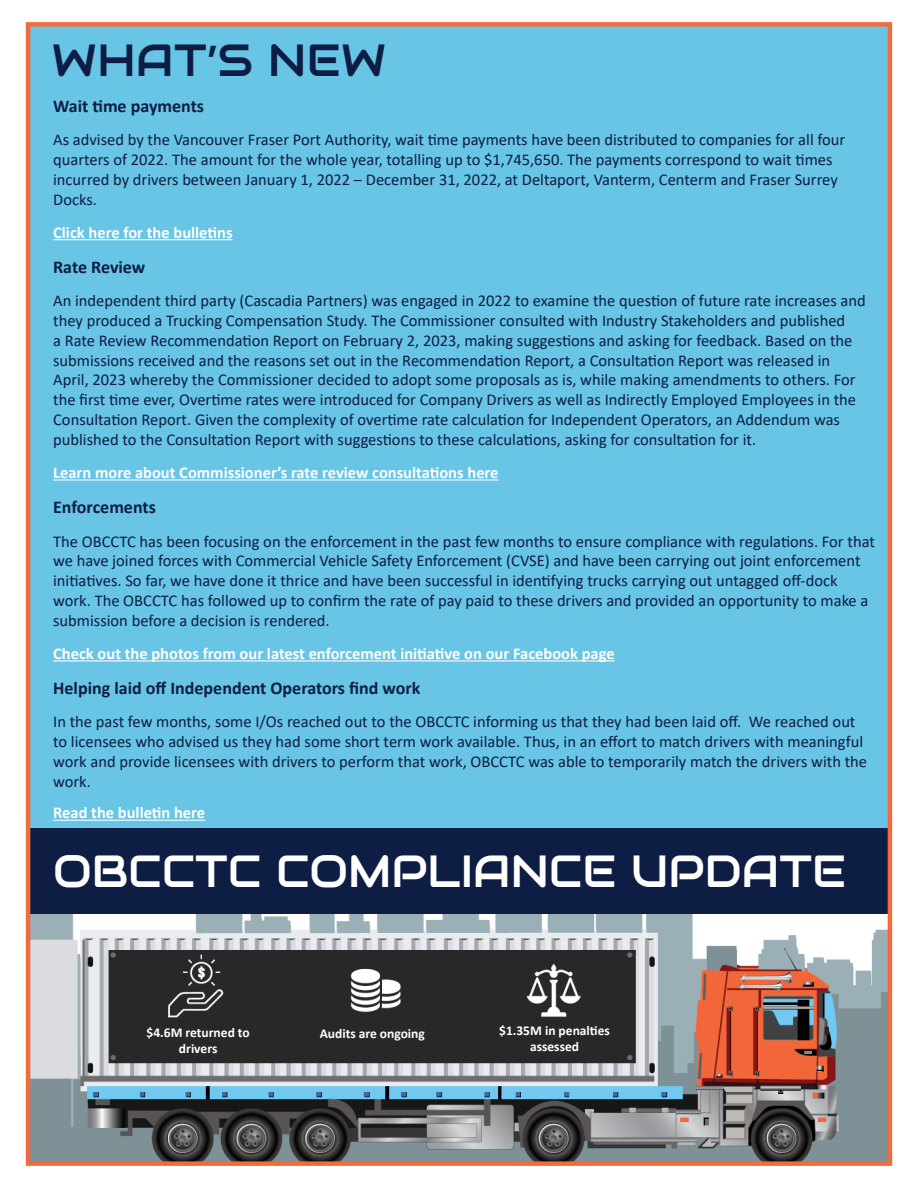
<style>
.page{position:relative;width:918px;height:1188px;background:#fff}
.page>*{position:absolute;margin:0;border:0;box-sizing:border-box;transform-origin:0 0}
.t1{font:45px "Audiowide";color:#fff}
.t2{font:45px "Audiowide";letter-spacing:.01em;color:#0e1d43}
.t3{font:700 18px "Calibri";color:#0e1d43}
.t4{font:16.5px/19.8px "Calibri";color:#0e1d43}
.t5{font:700 16.5px "Calibri";color:#fff}
.t6{font:700 13.5px/16.2px "Calibri";color:#fff;text-align:center}
</style>
<div class="page">
<div style="left:30px;top:26px;width:859px;height:805px;background:#68c5e5"></div>
<hr style="left:53px;top:239px;width:180px;height:1px;background:#fff">
<hr style="left:53px;top:479px;width:446px;height:2px;background:#fff">
<hr style="left:53px;top:660px;width:562px;height:1px;background:#fff">
<hr style="left:53px;top:820px;width:152px;height:1px;background:#fff">
<div style="left:30px;top:828px;width:859px;height:333px;background:#0e1d43"></div>
<img style="left:31px;top:914px;width:856px;height:247px">
<div style="left:26px;top:22px;width:866px;height:1144px;border:4px solid #f26b3c"></div>
<h1 class="t2" style="left:52px;top:32px;width:336px">WHAT’S NEW</h1>
<p class="t3" style="left:53px;top:93px;width:152px">Wait time payments</p>
<p class="t4" style="left:53px;top:129px;width:794px">As advised by the Vancouver Fraser Port Authority, wait time payments have been distributed to companies for all four quarters of 2022. The amount for the whole year, totalling up to $1,745,650. The payments correspond to wait times incurred by drivers between January 1, 2022 – December 31, 2022, at Deltaport, Vanterm, Centerm and Fraser Surrey Docks.</p>
<p class="t5" style="left:53px;top:221px;width:181px">Click here for the bulletins</p>
<p class="t3" style="left:53px;top:254px;width:94px">Rate Review</p>
<p class="t4" style="left:53px;top:290px;width:814px">An independent third party (Cascadia Partners) was engaged in 2022 to examine the question of future rate increases and they produced a Trucking Compensation Study. The Commissioner consulted with Industry Stakeholders and published<br>a Rate Review Recommendation Report on February 2, 2023, making suggestions and asking for feedback. Based on the submissions received and the reasons set out in the Recommendation Report, a Consultation Report was released in April, 2023 whereby the Commissioner decided to adopt some proposals as is, while making amendments to others. For the first time ever, Overtime rates were introduced for Company Drivers as well as Indirectly Employed Employees in the Consultation Report. Given the complexity of overtime rate calculation for Independent Operators, an Addendum was published to the Consultation Report with suggestions to these calculations, asking for consultation for it.</p>
<p class="t5" style="left:53px;top:461px;width:447px">Learn more about Commissioner’s rate review consultations here</p>
<p class="t3" style="left:53px;top:495px;width:104px">Enforcements</p>
<p class="t4" style="left:53px;top:531px;width:823px">The OBCCTC has been focusing on the enforcement in the past few months to ensure compliance with regulations. For that we have joined forces with Commercial Vehicle Safety Enforcement (CVSE) and have been carrying out joint enforcement initiatives. So far, we have done it thrice and have been successful in identifying trucks carrying out untagged off-dock work. The OBCCTC has followed up to confirm the rate of pay paid to these drivers and provided an opportunity to make a submission before a decision is rendered.</p>
<p class="t5" style="left:53px;top:642px;width:563px">Check out the photos from our latest enforcement initiative on our Facebook page</p>
<p class="t3" style="left:53px;top:675px;width:369px">Helping laid off Independent Operators find work</p>
<p class="t4" style="left:53px;top:712px;width:815px">In the past few months, some I/Os reached out to the OBCCTC informing us that they had been laid off. We reached out to licensees who advised us they had some short term work available. Thus, in an effort to match drivers with meaningful work and provide licensees with drivers to perform that work, OBCCTC was able to temporarily match the drivers with the work.</p>
<p class="t5" style="left:53px;top:801px;width:154px">Read the bulletin here</p>
<h1 class="t1" style="left:53px;top:842px;width:794px">OBCCTC COMPLIANCE UPDATE</h1>
<p class="t6" style="left:147px;top:1024px;width:105px">$4.6M returned to drivers</p>
<p class="t6" style="left:320px;top:1026px;width:107px">Audits are ongoing</p>
<p class="t6" style="left:499px;top:1022px;width:112px">$1.35M in penalties assessed</p>
</div>
